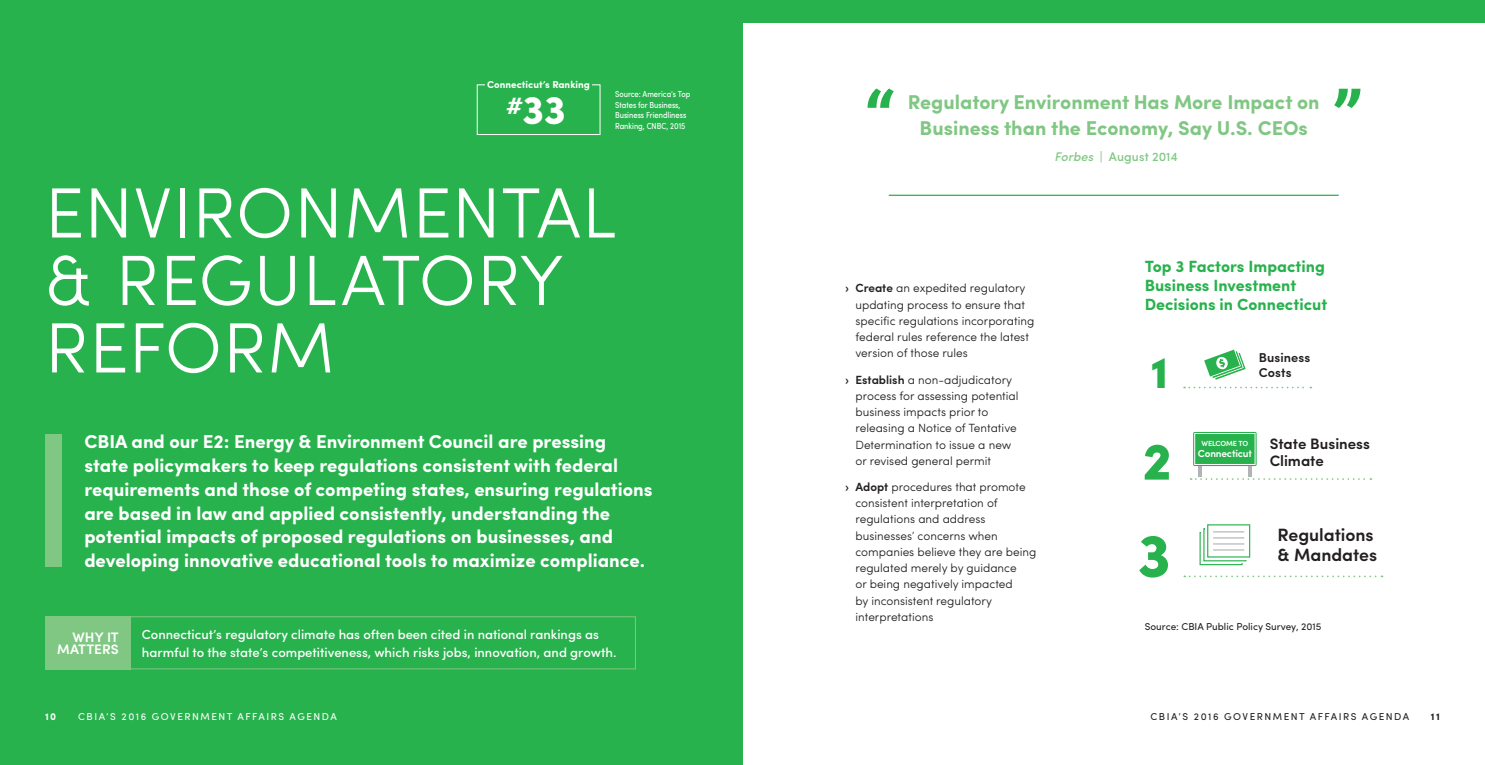
<style>
.page{position:relative;width:1485px;height:765px;background:#fff}
.page>*{position:absolute;margin:0;border:0;box-sizing:border-box;transform-origin:0 0}
.t1{font:900 72.38px "Sofia Pro";color:#28b24d}
.t2{font:300 71.25px/67.5px "Sofia Pro";letter-spacing:.005em;color:#fff}
.t3{font:900 61.75px "Sofia Pro";color:#28b24d}
.t4{font:900 52.5px "Sofia Pro";color:#28b24d}
.t5{font:900 44.62px "Sofia Pro";color:#28b24d}
.t6{font:900 40.5px "Sofia Pro";color:#fff}
.t7{font:700 20px/26.2px "Sofia Pro";color:#81c784;text-align:center}
.t8{font:700 18.75px/23.8px "Sofia Pro";color:#fff}
.t9{font:600 17.88px/20.6px "Sofia Pro";letter-spacing:-.005em;color:#231f20}
.t10{font:700 16.25px/18.8px "Sofia Pro";color:#28b24d}
.t11{font:600 15.12px/17.5px "Sofia Pro";letter-spacing:-.005em;color:#231f20}
.t12{font:600 13.75px/12.5px "Sofia Pro";letter-spacing:.005em;color:#fff;text-align:right}
.t13{font:500 13.12px/18.1px "Sofia Pro";color:#fff}
.t14{font:600 12.88px/14.9px "Sofia Pro";letter-spacing:.01em;color:#231f20}
.t15{font:500 12.5px "Sofia Pro";letter-spacing:.005em;color:#81c784}
.t16{font:300 11.88px/16.2px "Sofia Pro";color:#231f20}
.t17{font:600 10.12px "Sofia Pro";letter-spacing:-.02em;color:#fff}
.t18{font:10px "Sofia Pro";color:#231f20}
.t19{font:10px "Sofia Pro";letter-spacing:.15em;color:#fff}
.t20{font:10px "Sofia Pro";letter-spacing:.15em;color:#231f20}
.t21{font:700 10px "Sofia Pro";color:#fff}
.t22{font:700 10px "Sofia Pro";color:#231f20}
.t23{font:condensed 8.75px/10.9px "Sofia Pro";color:#fff}
.t24{font:600 7.38px "Sofia Pro";letter-spacing:-.02em;color:#fff}
.s1{font-style:italic}
.s2{font-weight:700}
.s3{font-weight:600}
</style>
<div class="page">
<div style="left:0;top:0;width:742px;height:765px;background:#28b24d"></div>
<div style="left:741px;top:0;width:744px;height:22px;background:#28b24d"></div>
<div style="left:45px;top:434px;width:17px;height:133px;background:#81c784"></div>
<div style="left:477px;top:84px;width:124px;height:51px;border:1px solid #fff"></div>
<div style="left:485px;top:81px;width:107px;height:8px;background:#28b24d"></div>
<div style="left:130px;top:616px;width:506px;height:53px;border:1px solid #81c784"></div>
<div style="left:45px;top:616px;width:85px;height:53px;background:#81c784"></div>
<hr style="left:889px;top:195px;width:450px;height:1px;background:#28b24d">
<svg style="left:1204px;top:350px;width:42px;height:30px"></svg>
<svg style="left:1184px;top:387px;width:127px;height:1px"></svg>
<div style="left:1193px;top:432px;width:64px;height:34px;background:#28b24d;border-radius:2px"></div>
<hr style="left:1198px;top:466px;width:4px;height:11px;background:#b2b3b7">
<hr style="left:1248px;top:466px;width:4px;height:11px;background:#b2b3b7">
<div style="left:1194px;top:433px;width:61px;height:32px;border:1px solid #fff"></div>
<svg style="left:1191px;top:478px;width:180px;height:2px"></svg>
<svg style="left:1200px;top:532px;width:43px;height:33px"></svg>
<div style="left:1202px;top:530px;width:43px;height:33px;background:#a9e0b8"></div>
<div style="left:1203px;top:528px;width:43px;height:33px;background:#fff;border:1px solid #28b24d"></div>
<div style="left:1206px;top:526px;width:43px;height:33px;background:#fff"></div>
<div style="left:1207px;top:524px;width:43px;height:34px;background:#fff;border:1px solid #28b24d"></div>
<hr style="left:1213px;top:531px;width:31px;height:1px;background:#b2b3b7">
<hr style="left:1213px;top:537px;width:31px;height:2px;background:#b2b3b7">
<hr style="left:1213px;top:543px;width:31px;height:2px;background:#b2b3b7">
<hr style="left:1213px;top:549px;width:31px;height:2px;background:#b2b3b7">
<svg style="left:1184px;top:576px;width:199px;height:1px"></svg>
<p class="t21" style="left:487px;top:77px;width:104px">Connecticut’s Ranking</p>
<h3 class="t6" style="left:506px;top:78px;width:62px"><sup>#</sup>33</h3>
<p class="t23" style="left:615px;top:88px;width:77px">Source: America’s Top<br>States for Business,<br>Business Friendliness<br>Ranking, CNBC, 2015</p>
<h2 class="t2" style="left:45px;top:174px;width:573px">ENVIRONMENTAL &amp; REGULATORY<br>REFORM</h2>
<p class="t8" style="left:84px;top:429px;width:570px">CBIA and our E2: Energy &amp; Environment Council are pressing state policymakers to keep regulations consistent with federal requirements and those of competing states, ensuring regulations are based in law and applied consistently, understanding the potential impacts of proposed regulations on businesses, and developing innovative educational tools to maximize compliance.</p>
<p class="t12" style="left:57px;top:630px;width:63px">WHY IT<br>MATTERS</p>
<p class="t13" style="left:142px;top:624px;width:476px">Connecticut’s regulatory climate has often been cited in national rankings as harmful to the state’s competitiveness, which risks jobs, innovation, and growth.</p>
<h1 class="t1" style="left:864px;top:59px;width:33px">“</h1>
<h1 class="t1" style="left:1332px;top:56px;width:33px">”</h1>
<h3 class="t7" style="left:908px;top:88px;width:413px">Regulatory Environment Has More Impact on<br>Business than the Economy, Say U.S. CEOs</h3>
<p class="t15" style="left:1055px;top:147px;width:125px"><span class="s1">Forbes</span> | August 2014</p>
<p class="t16" style="left:855px;top:279px;width:180px;text-indent:-10px"><span class="s2">›</span> <span class="s3">Create</span> an expedited regulatory updating process to ensure that specific regulations incorporating federal rules reference the latest version of those rules</p>
<p class="t16" style="left:855px;top:371px;width:165px;text-indent:-10px"><span class="s2">›</span> <span class="s3">Establish</span> a non-adjudicatory process for assessing potential business impacts prior to releasing a Notice of Tentative<br>Determination to issue a new or revised general permit</p>
<p class="t16" style="left:855px;top:478px;width:182px;text-indent:-10px"><span class="s2">›</span> <span class="s3">Adopt</span> procedures that promote consistent interpretation of regulations and address businesses’ concerns when companies believe they are being regulated merely by guidance<br>or being negatively impacted<br>by inconsistent regulatory interpretations</p>
<h3 class="t10" style="left:1145px;top:256px;width:184px">Top 3 Factors Impacting<br>Business Investment<br>Decisions in Connecticut</h3>
<h3 class="t5" style="left:1151px;top:337px;width:19px">1</h3>
<p class="t14" style="left:1259px;top:349px;width:53px">Business<br>Costs</p>
<h3 class="t4" style="left:1142px;top:420px;width:31px">2</h3>
<p class="t11" style="left:1270px;top:434px;width:102px">State Business<br>Climate</p>
<p class="t24" style="left:1202px;top:438px;width:48px">WELCOME TO</p>
<p class="t17" style="left:1198px;top:446px;width:56px">Connecticut</p>
<h3 class="t3" style="left:1137px;top:507px;width:35px">3</h3>
<h3 class="t9" style="left:1277px;top:523px;width:101px">Regulations &amp; Mandates</h3>
<p class="t18" style="left:1145px;top:619px;width:178px">Source: CBIA Public Policy Survey, 2015</p>
<p class="t21" style="left:45px;top:709px;width:13px">10</p>
<p class="t19" style="left:78px;top:709px;width:260px">CBIA’S 2016 GOVERNMENT AFFAIRS AGENDA</p>
<p class="t20" style="left:1151px;top:709px;width:260px">CBIA’S 2016 GOVERNMENT AFFAIRS AGENDA</p>
<p class="t22" style="left:1431px;top:709px;width:11px">11</p>
</div>
